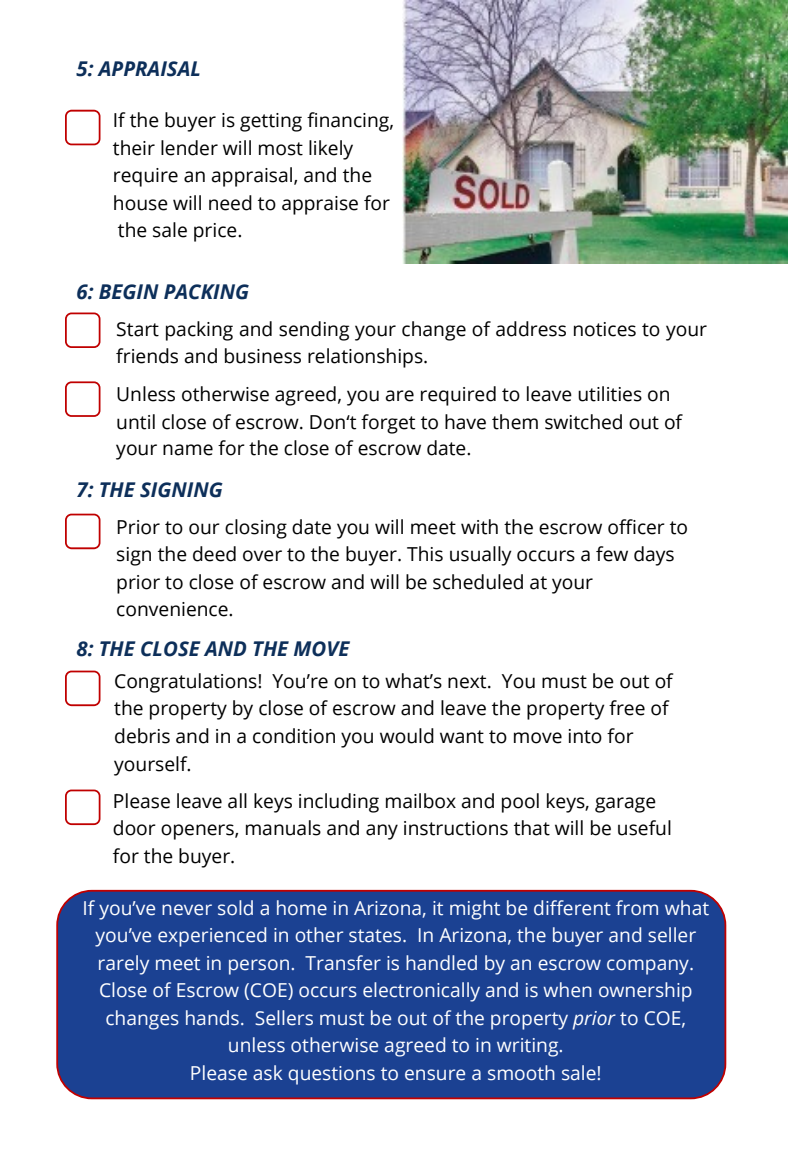
<style>
.page{position:relative;width:788px;height:1166px;background:#fff}
.page>*{position:absolute;margin:0;border:0;box-sizing:border-box;transform-origin:0 0}
.t1{font:italic 700 20.3px "Open Sans";color:#0d2f5a}
.t2{font:19.25px/27.7px "Open Sans";color:#000}
.t3{font:19.25px/27.7px "Open Sans";color:#fff;text-align:center}
.s1{font-style:italic}
</style>
<div class="page">
<div style="left:65px;top:110px;width:35px;height:35px;border:2px solid #c00000;border-radius:6px"></div>
<div style="left:65px;top:312px;width:35px;height:36px;border:2px solid #c00000;border-radius:6px"></div>
<div style="left:65px;top:381px;width:35px;height:36px;border:2px solid #c00000;border-radius:6px"></div>
<div style="left:65px;top:513px;width:35px;height:36px;border:2px solid #c00000;border-radius:6px"></div>
<div style="left:65px;top:670px;width:35px;height:36px;border:2px solid #c00000;border-radius:6px"></div>
<div style="left:65px;top:789px;width:35px;height:36px;border:2px solid #c00000;border-radius:6px"></div>
<div style="left:57px;top:890px;width:668px;height:208px;background:#1b4192;border-radius:35px"></div>
<div style="left:56px;top:889px;width:670px;height:210px;border:2px solid #c00000;border-radius:35px"></div>
<img style="left:402px;top:0;width:386px;height:264px">
<p class="t1" style="left:77px;top:54px;width:126px">5: APPRAISAL</p>
<p class="t2" style="left:113px;top:106px;width:283px">If the buyer is getting financing,</p>
<p class="t2" style="left:113px;top:133px;width:242px">their lender will most likely</p>
<p class="t2" style="left:113px;top:161px;width:261px">require an appraisal, and the</p>
<p class="t2" style="left:113px;top:188px;width:278px">house will need to appraise for</p>
<p class="t2" style="left:118px;top:216px;width:126px">the sale price.</p>
<p class="t1" style="left:77px;top:277px;width:174px">6: BEGIN PACKING</p>
<p class="t2" style="left:116px;top:314px;width:592px">Start packing and sending your change of address notices to your friends and business relationships.</p>
<p class="t2" style="left:116px;top:380px;width:556px">Unless otherwise agreed, you are required to leave utilities on</p>
<p class="t2" style="left:116px;top:407px;width:567px">until close of escrow. Don‘t forget to have them switched out of</p>
<p class="t2" style="left:116px;top:434px;width:357px">your name for the close of escrow date.</p>
<p class="t1" style="left:77px;top:475px;width:148px">7: THE SIGNING</p>
<p class="t2" style="left:116px;top:512px;width:573px">Prior to our closing date you will meet with the escrow officer to sign the deed over to the buyer. This usually occurs a few days prior to close of escrow and will be scheduled at your convenience.</p>
<p class="t1" style="left:77px;top:634px;width:274px">8: THE CLOSE AND THE MOVE</p>
<p class="t2" style="left:114px;top:666px;width:560px">Congratulations! You’re on to what’s next. You must be out of the property by close of escrow and leave the property free of debris and in a condition you would want to move into for yourself.</p>
<p class="t2" style="left:113px;top:786px;width:560px">Please leave all keys including mailbox and pool keys, garage door openers, manuals and any instructions that will be useful for the buyer.</p>
<p class="t3" style="left:83px;top:893px;width:628px">If you’ve never sold a home in Arizona, it might be different from what you’ve experienced in other states. In Arizona, the buyer and seller rarely meet in person. Transfer is handled by an escrow company.<br>Close of Escrow (COE) occurs electronically and is when ownership changes hands. Sellers must be out of the property <span class="s1">prior</span> to COE, unless otherwise agreed to in writing.</p>
<p class="t3" style="left:190px;top:1058px;width:413px">Please ask questions to ensure a smooth sale!</p>
</div>
